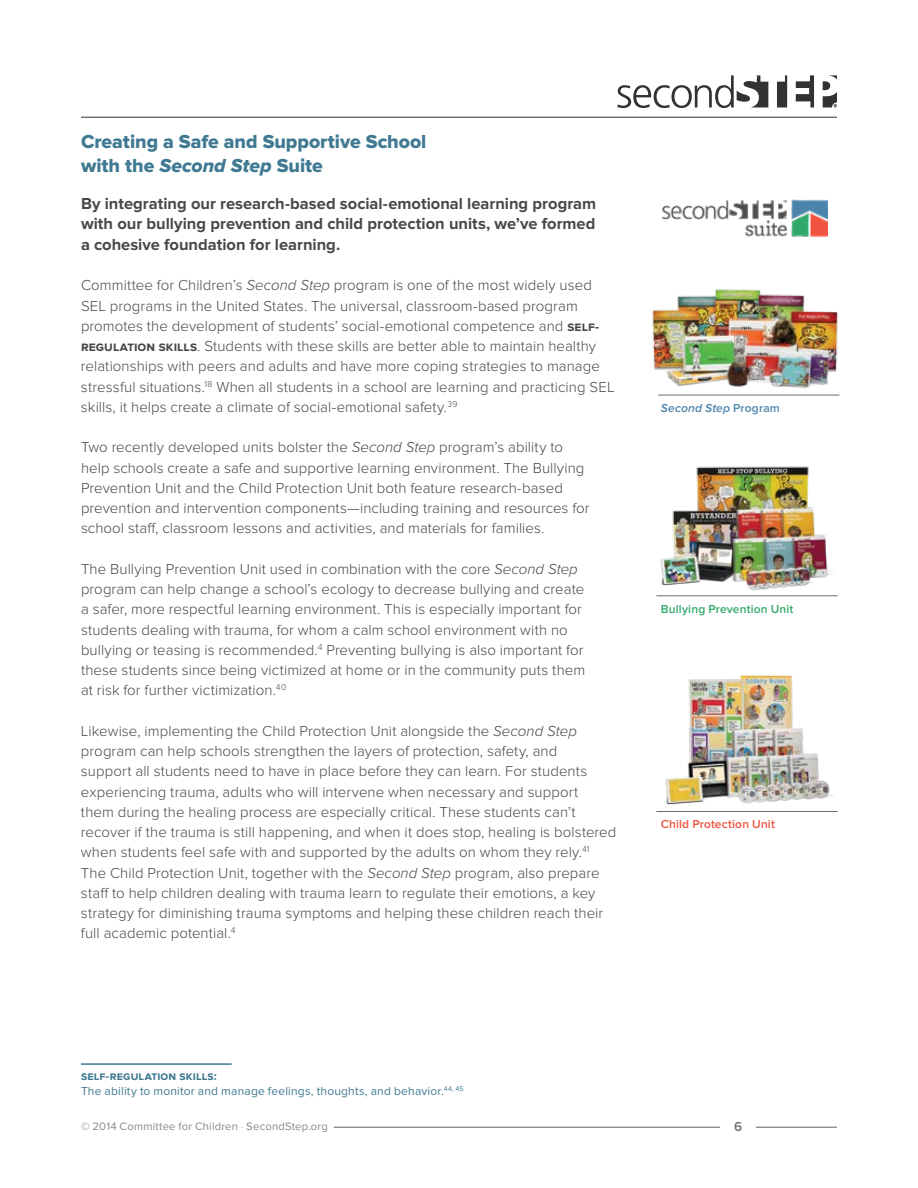
<style>
.page{position:relative;width:918px;height:1188px;background:#fff}
.page>*{position:absolute;margin:0;border:0;box-sizing:border-box;transform-origin:0 0}
.t1{font:19.5px/24px "Proxima Nova Extrabld";color:#407992}
.t2{font:700 16.5px/20.2px "Proxima Nova";color:#48484a;text-align:justify}
.t3{font:300 15px/20.2px "Proxima Nova";letter-spacing:.005em;color:#48484a}
.t4{font:600 13.5px "Proxima Nova";color:#6d6e71}
.t5{font:12px/14.4px "Proxima Nova";letter-spacing:.015em;color:#407992}
.t6{font:600 12px "Proxima Nova";letter-spacing:.015em;color:#32a96b}
.t7{font:600 12px "Proxima Nova";letter-spacing:.015em;color:#f0533f}
.t8{font:italic 600 12px "Proxima Nova";letter-spacing:.01em;color:#4c84ab}
.t9{font:11.25px "Proxima Nova";letter-spacing:.02em;color:#888a8c}
.s1{font-family:"Proxima Nova Extrabld It"}
.s2{font-style:italic}
.s3{font-weight:700;font-size:13.5px}
.s4{font-style:normal}
.s5{font-weight:700}
.s6{font-weight:300}
</style>
<div class="page">
<hr style="left:81px;top:117px;width:756px;height:1px;background:#323232">
<svg style="left:617px;top:75px;width:220px;height:33px"></svg>
<hr style="left:334px;top:1127px;width:503px;height:1px;background:#616264">
<div style="left:721px;top:1095px;width:35px;height:62px;background:#fff"></div>
<img style="left:652px;top:289px;width:188px;height:107px">
<hr style="left:81px;top:1063px;width:151px;height:2px;background:#407992">
<hr style="left:658px;top:395px;width:181px;height:1px;background:#6d6e71">
<img style="left:662px;top:199px;width:166px;height:38px">
<img style="left:656px;top:466px;width:182px;height:131px">
<img style="left:656px;top:675px;width:182px;height:137px">
<h1 class="t1" style="left:81px;top:130px;width:347px">Creating a Safe and Supportive School with the <span class="s1">Second Step</span> Suite</h1>
<p class="t2" style="left:81px;top:194px;width:517px">By integrating our research-based social-emotional learning program with our bullying prevention and child protection units, we’ve formed a cohesive foundation for learning.</p>
<p class="t3" style="left:81px;top:275px;width:535px">Committee for Children’s <span class="s2">Second Step</span> program is one of the most widely used SEL programs in the United States. The universal, classroom-based program promotes the development of students’ social-emotional competence and <span class="s3">self&shy;regulation skills</span>. Students with these skills are better able to maintain healthy relationships with peers and adults and have more coping strategies to manage stressful situations.<sup>18</sup> When all students in a school are learning and practicing SEL skills, it helps create a climate of social-emotional safety.<sup>39</sup></p>
<p class="t3" style="left:81px;top:437px;width:510px">Two recently developed units bolster the <span class="s2">Second Step</span> program’s ability to help schools create a safe and supportive learning environment. The Bullying Prevention Unit and the Child Protection Unit both feature research-based prevention and intervention components—including training and resources for school staff, classroom lessons and activities, and materials for families.</p>
<p class="t3" style="left:81px;top:559px;width:506px">The Bullying Prevention Unit used in combination with the core <span class="s2">Second Step </span>program can help change a school’s ecology to decrease bullying and create a safer, more respectful learning environment. This is especially important for students dealing with trauma, for whom a calm school environment with no bullying or teasing is recommended.<sup>4</sup> Preventing bullying is also important for these students since being victimized at home or in the community puts them at risk for further victimization.<sup>40</sup></p>
<p class="t3" style="left:81px;top:721px;width:537px">Likewise, implementing the Child Protection Unit alongside the <span class="s2">Second Step </span>program can help schools strengthen the layers of protection, safety, and<br>support all students need to have in place before they can learn. For students experiencing trauma, adults who will intervene when necessary and support<br>them during the healing process are especially critical. These students can’t recover if the trauma is still happening, and when it does stop, healing is bolstered when students feel safe with and supported by the adults on whom they rely.<sup>41<br></sup>The Child Protection Unit, together with the <span class="s2">Second Step</span> program, also prepare staff to help children dealing with trauma learn to regulate their emotions, a key strategy for diminishing trauma symptoms and helping these children reach their full academic potential.<sup>4</sup></p>
<p class="t8" style="left:661px;top:401px;width:121px">Second Step <span class="s4">Program</span></p>
<p class="t6" style="left:661px;top:602px;width:134px">Bullying Prevention Unit</p>
<p class="t7" style="left:661px;top:817px;width:115px">Child Protection Unit</p>
<p class="t5" style="left:81px;top:1069px;width:384px"><span class="s5">Self-Regulation Skills:<br></span>The ability to monitor and manage feelings, thoughts, and behavior.<sup>44,</sup> <sup>45</sup></p>
<p class="t9" style="left:81px;top:1120px;width:248px">© 2014 Committee for Children <span class="s6">∙</span> SecondStep.org</p>
<p class="t4" style="left:734px;top:1119px;width:10px">6</p>
</div>
